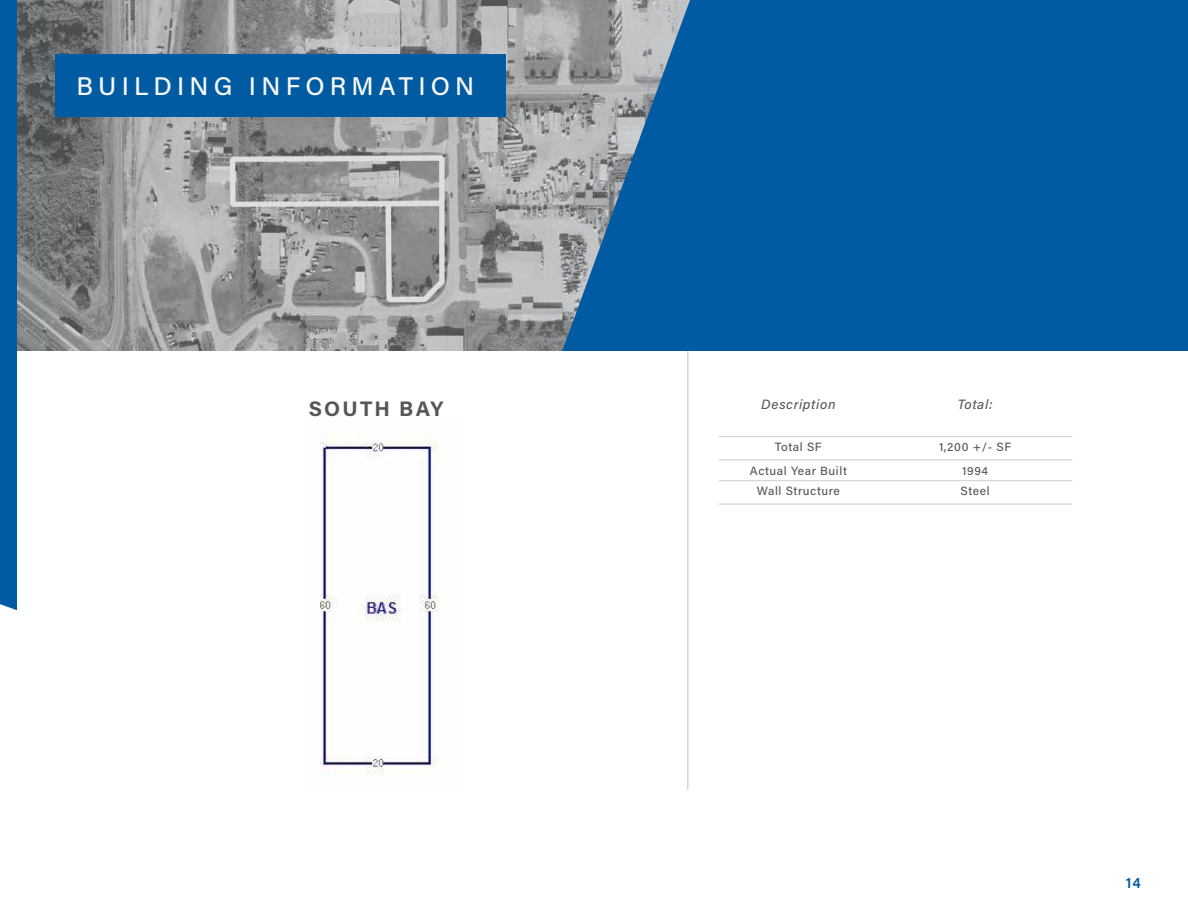
<style>
.page{position:relative;width:1188px;height:918px;background:#fff}
.page>*{position:absolute;margin:0;border:0;box-sizing:border-box;transform-origin:0 0}
.t1{font:500 25.5px "Acumin Pro";letter-spacing:.2em;color:#f8f8f8}
.t2{font:700 21px "Acumin Pro";letter-spacing:.1em;color:#565659}
.t3{font:600 15px "Acumin Pro";color:#005ba2}
.t4{font:italic 500 13.5px "Acumin Pro";letter-spacing:.05em;color:#58595b}
.t5{font:500 12px "Acumin Pro";letter-spacing:.05em;color:#58595b}
</style>
<div class="page">
<img style="left:17px;top:0;width:545px;height:351px">
<div style="left:55px;top:54px;width:450px;height:63px;background:#005ba2"></div>
<div style="left:0;top:0;width:17px;height:610px;background:#005ba2"></div>
<img style="left:320px;top:432px;width:124px;height:343px">
<hr style="left:687px;top:133px;width:1px;height:657px;background:#d1d3d4">
<svg style="left:562px;top:0;width:626px;height:351px;background:#1162a2"></svg>
<hr style="left:719px;top:436px;width:159px;height:1px;background:#d1d3d4">
<hr style="left:878px;top:436px;width:194px;height:1px;background:#d1d3d4">
<hr style="left:719px;top:459px;width:159px;height:1px;background:#d1d3d4">
<hr style="left:878px;top:459px;width:194px;height:1px;background:#d1d3d4">
<hr style="left:719px;top:480px;width:159px;height:1px;background:#d1d3d4">
<hr style="left:878px;top:480px;width:194px;height:1px;background:#d1d3d4">
<hr style="left:719px;top:504px;width:159px;height:1px;background:#d1d3d4">
<hr style="left:878px;top:504px;width:194px;height:1px;background:#d1d3d4">
<h1 class="t1" style="left:77px;top:68px;width:399px">BUILDING INFORMATION</h1>
<h2 class="t2" style="left:309px;top:394px;width:136px">SOUTH BAY</h2>
<p class="t4" style="left:761px;top:395px;width:76px">Description</p>
<p class="t4" style="left:958px;top:395px;width:36px">Total:</p>
<p class="t5" style="left:775px;top:439px;width:48px">Total SF</p>
<p class="t5" style="left:939px;top:439px;width:74px">1,200 +/- SF</p>
<p class="t5" style="left:750px;top:462px;width:99px">Actual Year Built</p>
<p class="t5" style="left:962px;top:462px;width:27px">1994</p>
<p class="t5" style="left:757px;top:483px;width:85px">Wall Structure</p>
<p class="t5" style="left:961px;top:483px;width:31px">Steel</p>
<p class="t3" style="left:1126px;top:872px;width:16px">14</p>
</div>
